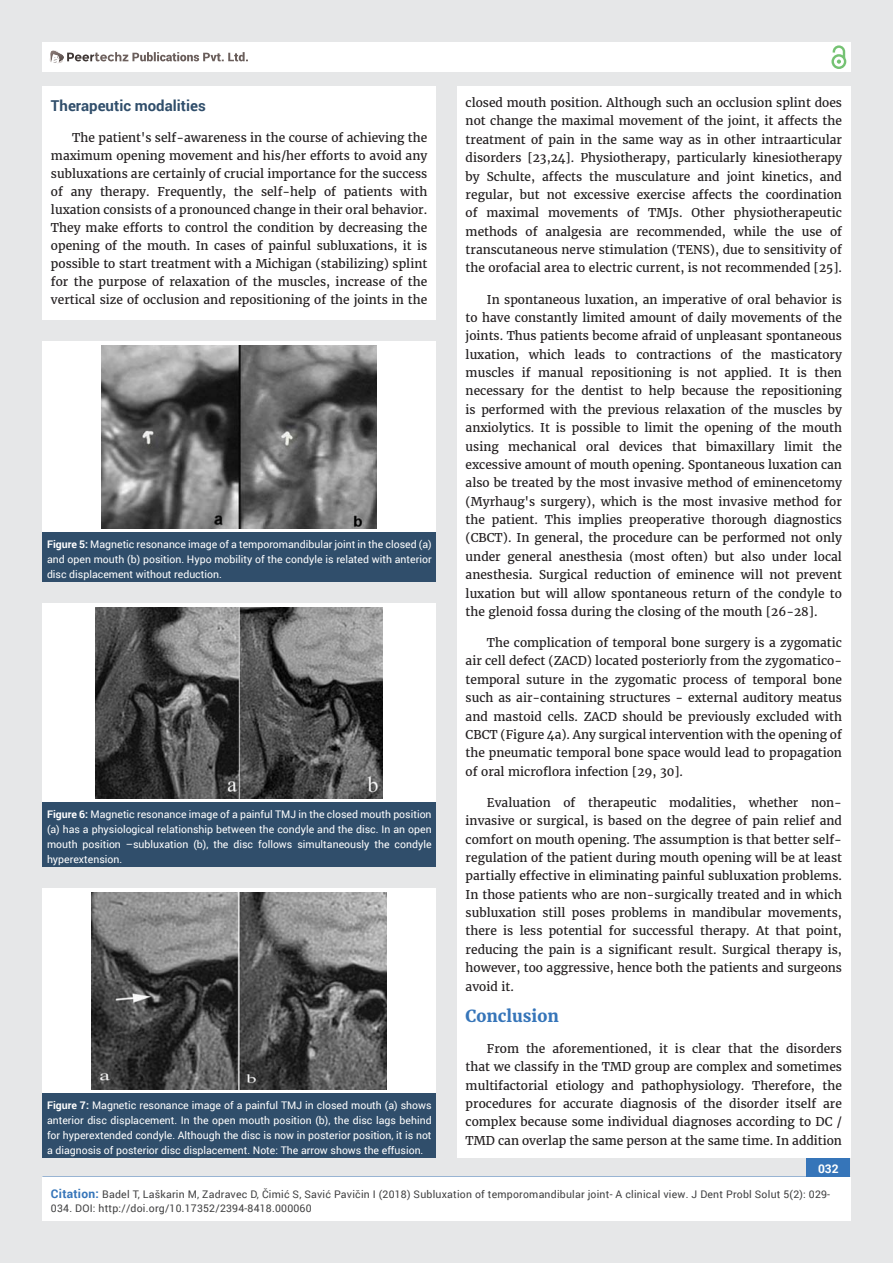
<style>
.page{position:relative;width:893px;height:1263px;background:#e6e7e8}
.page>*{position:absolute;margin:0;border:0;box-sizing:border-box;transform-origin:0 0}
.t1{font:700 16.5px "Merriweather";color:#3675b9}
.t2{font:700 15px "Roboto";color:#304e6b}
.t3{font:12px/18.5px "Merriweather";color:#231f20;text-align:justify}
.t4{font:700 12px "Roboto";color:#fff}
.t5{font:10.5px/15px "Roboto";color:#fff;text-align:justify}
.t6{font:10.5px/13.5px "Roboto";letter-spacing:.02em;color:#404041}
.s1{font-weight:700}
.s2{font-weight:700;font-size:12px;color:#3675b9}
</style>
<div class="page">
<div style="left:42px;top:43px;width:808px;height:29px;background:#fff"></div>
<div style="left:831px;top:54px;width:15px;height:15px;border:2px solid #75c273;border-radius:50%"></div>
<svg style="left:831px;top:45px;width:15px;height:19px"></svg>
<div style="left:806px;top:1157px;width:44px;height:43px;background:#3675b9"></div>
<svg style="left:49px;top:50px;width:199px;height:14px"></svg>
<div style="left:42px;top:1177px;width:808px;height:43px;background:#fff"></div>
<div style="left:42px;top:87px;width:394px;height:233px;background:#fff"></div>
<div style="left:457px;top:87px;width:393px;height:1071px;background:#fff"></div>
<div style="left:43px;top:341px;width:393px;height:191px;background:#fff"></div>
<div style="left:43px;top:532px;width:393px;height:50px;background:#304e6b"></div>
<img style="left:102px;top:345px;width:275px;height:183px">
<div style="left:43px;top:603px;width:393px;height:200px;background:#fff"></div>
<div style="left:43px;top:803px;width:393px;height:64px;background:#304e6b"></div>
<img style="left:96px;top:607px;width:287px;height:191px">
<div style="left:43px;top:888px;width:393px;height:205px;background:#fff"></div>
<div style="left:43px;top:1093px;width:393px;height:65px;background:#304e6b"></div>
<img style="left:92px;top:893px;width:295px;height:196px">
<p class="t2" style="left:51px;top:95px;width:156px">Therapeutic modalities</p>
<p class="t3" style="left:51px;top:128px;width:378px;line-height:18px;text-indent:21px">The patient's self-awareness in the course of achieving the maximum opening movement and his/her efforts to avoid any subluxations are certainly of crucial importance for the success of any therapy. Frequently, the self-help of patients with luxation consists of a pronounced change in their oral behavior.<br>They make efforts to control the condition by decreasing the opening of the mouth. In cases of painful subluxations, it is possible to start treatment with a Michigan (stabilizing) splint for the purpose of relaxation of the muscles, increase of the vertical size of occlusion and repositioning of the joints in the</p>
<p class="t5" style="left:47px;top:536px;width:386px"><span class="s1">Figure 5:</span> Magnetic resonance image of a temporomandibular joint in the closed (a) and open mouth (b) position. Hypo mobility of the condyle is related with anterior disc displacement without reduction.</p>
<p class="t5" style="left:47px;top:806px;width:386px"><span class="s1">Figure 6:</span> Magnetic resonance image of a painful TMJ in the closed mouth position (a) has a physiological relationship between the condyle and the disc. In an open mouth position –subluxation (b), the disc follows simultaneously the condyle hyperextension.</p>
<p class="t5" style="left:47px;top:1097px;width:386px"><span class="s1">Figure 7:</span> Magnetic resonance image of a painful TMJ in closed mouth (a) shows anterior disc displacement. In the open mouth position (b), the disc lags behind for hyperextended condyle. Although the disc is now in posterior position, it is not a diagnosis of posterior disc displacement. Note: The arrow shows the effusion.</p>
<p class="t3" style="left:466px;top:94px;width:378px">closed mouth position. Although such an occlusion splint does not change the maximal movement of the joint, it affects the treatment of pain in the same way as in other intraarticular disorders [23,24]. Physiotherapy, particularly kinesiotherapy by Schulte, affects the musculature and joint kinetics, and regular, but not excessive exercise affects the coordination of maximal movements of TMJs. Other physiotherapeutic methods of analgesia are recommended, while the use of transcutaneous nerve stimulation (TENS), due to sensitivity of the orofacial area to electric current, is not recommended [25].</p>
<p class="t3" style="left:466px;top:290px;width:378px;text-indent:21px">In spontaneous luxation, an imperative of oral behavior is to have constantly limited amount of daily movements of the joints. Thus patients become afraid of unpleasant spontaneous luxation, which leads to contractions of the masticatory muscles if manual repositioning is not applied. It is then necessary for the dentist to help because the repositioning is performed with the previous relaxation of the muscles by anxiolytics. It is possible to limit the opening of the mouth using mechanical oral devices that bimaxillary limit the excessive amount of mouth opening. Spontaneous luxation can also be treated by the most invasive method of eminencetomy (Myrhaug's surgery), which is the most invasive method for the patient. This implies preoperative thorough diagnostics (CBCT). In general, the procedure can be performed not only under general anesthesia (most often) but also under local anesthesia. Surgical reduction of eminence will not prevent luxation but will allow spontaneous return of the condyle to the glenoid fossa during the closing of the mouth [26-28].</p>
<p class="t3" style="left:466px;top:634px;width:378px;text-indent:21px">The complication of temporal bone surgery is a zygomatic air cell defect (ZACD) located posteriorly from the zygomatico&shy;temporal suture in the zygomatic process of temporal bone such as air-containing structures - external auditory meatus and mastoid cells. ZACD should be previously excluded with CBCT (Figure 4a). Any surgical intervention with the opening of the pneumatic temporal bone space would lead to propagation of oral microflora infection [29, 30].</p>
<p class="t3" style="left:466px;top:793px;width:378px;text-indent:21px">Evaluation of therapeutic modalities, whether non&shy;invasive or surgical, is based on the degree of pain relief and comfort on mouth opening. The assumption is that better self&shy;regulation of the patient during mouth opening will be at least partially effective in eliminating painful subluxation problems.<br>In those patients who are non-surgically treated and in which subluxation still poses problems in mandibular movements, there is less potential for successful therapy. At that point, reducing the pain is a significant result. Surgical therapy is, however, too aggressive, hence both the patients and surgeons avoid it.</p>
<h1 class="t1" style="left:466px;top:1005px;width:95px">Conclusion</h1>
<p class="t3" style="left:466px;top:1039px;width:378px;text-indent:21px">From the aforementioned, it is clear that the disorders that we classify in the TMD group are complex and sometimes multifactorial etiology and pathophysiology. Therefore, the procedures for accurate diagnosis of the disorder itself are complex because some individual diagnoses according to DC / TMD can overlap the same person at the same time. In addition</p>
<p class="t4" style="left:818px;top:1161px;width:22px">032</p>
<p class="t6" style="left:51px;top:1188px;width:780px"><span class="s2">Citation:</span> Badel T, Laškarin M, Zadravec D, Čimić S, Savić Pavičin I (2018) Subluxation of temporomandibular joint- A clinical view. J Dent Probl Solut 5(2): 029-<br>034. DOI: http://doi.org/10.17352/2394-8418.000060</p>
</div>
